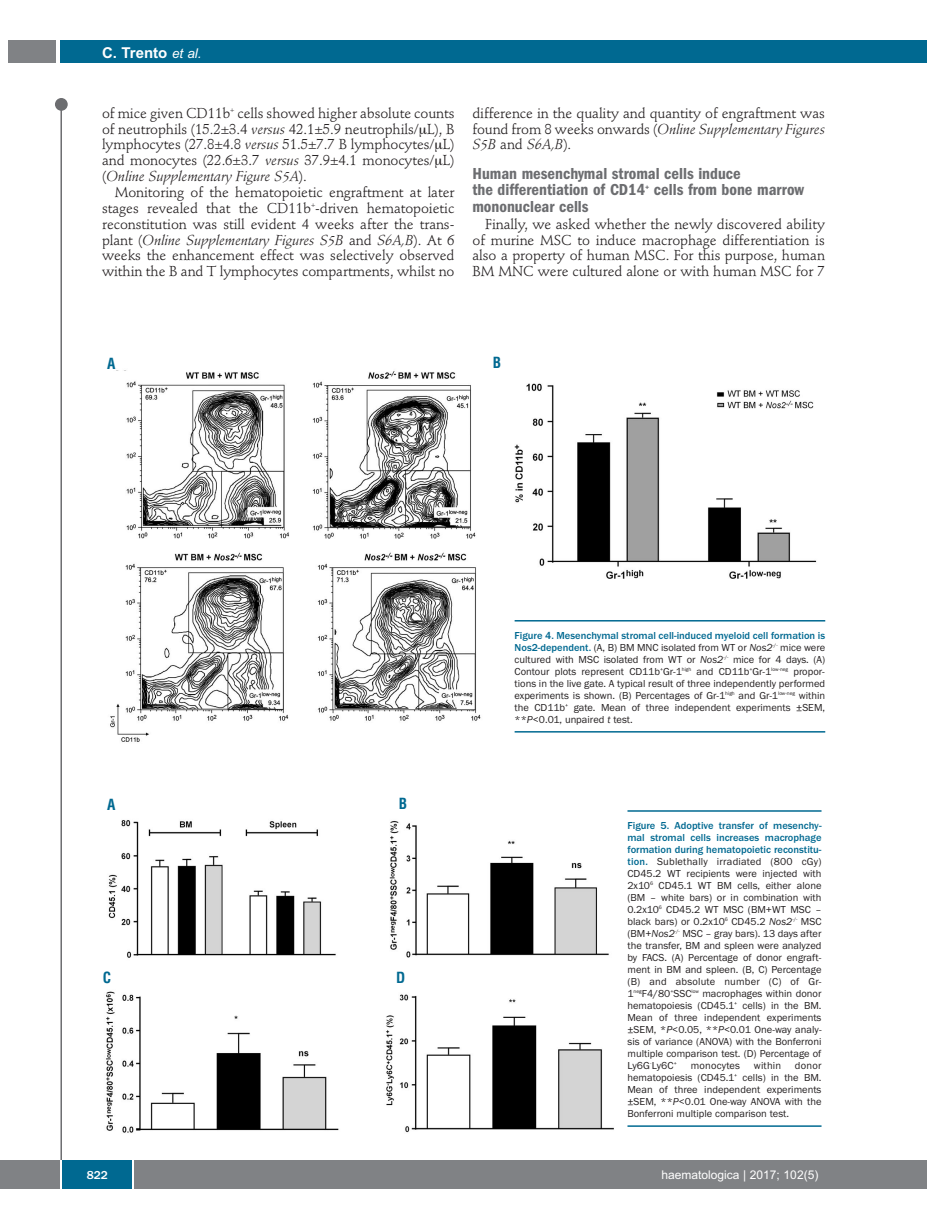
<style>
.page{position:relative;width:927px;height:1225px;background:#fff}
.page>*{position:absolute;margin:0;border:0;box-sizing:border-box;transform-origin:0 0}
.t1{font:600 condensed 16.5px/16.5px "Franklin Gothic";color:#6c6d70}
.t2{font:700 15px "Arial";color:#fff}
.t3{font:700 condensed 15px "Helvetica";color:#006991}
.t4{font:14.25px/15.9px "Stempel Schneidler";letter-spacing:-.005em;color:#231f20;text-align:justify}
.t5{font:12px "Arial";color:#fff}
.t6{font:500 12px "Franklin Gothic";color:#fff}
.t7{font:10.5px/12px "Franklin Gothic";color:#231f20;text-align:justify}
.t8{font:10.5px "Franklin Gothic";letter-spacing:.02em;color:#231f20}
.s1{font-weight:400;font-style:italic;font-size:13.5px}
.s2{font-style:italic}
.s3{font-weight:500;color:#006991}
</style>
<div class="page">
<div style="left:911px;top:40px;width:16px;height:22px;background:#006991"></div>
<div style="left:910px;top:1160px;width:17px;height:28px;background:#808285"></div>
<div style="left:55px;top:98px;width:13px;height:13px;background:#6c6d70;border-radius:50%"></div>
<hr style="left:60px;top:101px;width:2px;height:1061px;background:#6c6d70">
<div style="left:60px;top:40px;width:852px;height:22px;background:#006991"></div>
<div style="left:9px;top:40px;width:47px;height:22px;background:#808285"></div>
<div style="left:0;top:1160px;width:911px;height:28px;background:#808285"></div>
<div style="left:62px;top:1160px;width:71px;height:28px;background:#006991"></div>
<hr style="left:60px;top:1160px;width:2px;height:28px;background:#fff">
<svg style="left:133px;top:1160px;width:1px;height:28px"></svg>
<img style="left:110px;top:370px;width:715px;height:372px">
<img style="left:106px;top:820px;width:508px;height:313px">
<hr style="left:515px;top:620px;width:310px;height:1px;background:#006991">
<hr style="left:515px;top:731px;width:310px;height:1px;background:#006991">
<hr style="left:627px;top:810px;width:194px;height:1px;background:#006991">
<hr style="left:627px;top:1125px;width:194px;height:1px;background:#006991">
<h2 class="t2" style="left:102px;top:44px;width:101px">C. Trento <span class="s1">et al.</span></h2>
<p class="t4" style="left:102px;top:106px;width:354px">of mice given CD11b<sup>+</sup> cells showed higher absolute counts of neutrophils (15.2±3.4 <span class="s2">versus</span> 42.1±5.9 neutrophils/ L), B lymphocytes (27.8±4.8 <span class="s2">versus</span> 51.5±7.7 B lymphocytes/ L) and monocytes (22.6±3.7 <span class="s2">versus</span> 37.9±4.1 monocytes/ L) (<span class="s2">Online Supplementary Figure S5A</span>).</p>
<p class="t4" style="left:102px;top:185px;width:354px;text-indent:13px">Monitoring of the hematopoietic engraftment at later stages revealed that the CD11b<sup>+</sup>-driven hematopoietic reconstitution was still evident 4 weeks after the trans&shy;plant (<span class="s2">Online Supplementary Figures S5B</span> and <span class="s2">S6A,B</span>). At 6 weeks the enhancement effect was selectively observed within the B and T lymphocytes compartments, whilst no</p>
<h3 class="t4" style="left:472px;top:106px;width:354px">difference in the quality and quantity of engraftment was found from 8 weeks onwards (<span class="s2">Online Supplementary Figures S5B</span> and <span class="s2">S6A,B</span>).</h3>
<h1 class="t1" style="left:472px;top:166px;width:333px">Human mesenchymal stromal cells induce<br>the differentiation of CD14<sup>+</sup> cells from bone marrow mononuclear cells</h1>
<h3 class="t4" style="left:472px;top:217px;width:354px;text-indent:13px">Finally, we asked whether the newly discovered ability of murine MSC to induce macrophage differentiation is also a property of human MSC. For this purpose, human BM MNC were cultured alone or with human MSC for 7</h3>
<h2 class="t3" style="left:107px;top:355px;width:10px">A</h2>
<h2 class="t3" style="left:493px;top:354px;width:10px">B</h2>
<h2 class="t3" style="left:107px;top:796px;width:10px">A</h2>
<h2 class="t3" style="left:399px;top:795px;width:10px">B</h2>
<h2 class="t3" style="left:103px;top:969px;width:10px">C</h2>
<h2 class="t3" style="left:396px;top:969px;width:11px">D</h2>
<p class="t7" style="left:515px;top:629px;width:312px"><span class="s3">Figure 4. Mesenchymal stromal cell-induced myeloid cell formation is Nos2-dependent.</span> (A, B) BM MNC isolated from WT or <span class="s2">Nos2</span><sup>-/-</sup> mice were cultured with MSC isolated from WT or <span class="s2">Nos2</span><sup>-/-</sup> mice for 4 days. (A)<br>Contour plots represent CD11b<sup>+</sup>Gr-1<sup>high</sup> and CD11b<sup>+</sup>Gr-1<sup>low-neg</sup> propor&shy;tions in the live gate. A typical result of three independently performed experiments is shown. (B) Percentages of Gr-1<sup>high</sup> and Gr-1<sup>low-neg</sup> within the CD11b<sup>+</sup> gate. Mean of three independent experiments ±SEM, **<span class="s2">P</span>&lt;0.01, unpaired <span class="s2">t</span> test.</p>
<p class="t7" style="left:627px;top:819px;width:196px"><span class="s3">Figure 5. Adoptive transfer of mesenchy&shy;mal stromal cells increases macrophage formation during hematopoietic reconstitu&shy;tion.</span> Sublethally irradiated (800 cGy)<br>CD45.2 WT recipients were injected with 2x10<sup>6</sup> CD45.1 WT BM cells, either alone (BM – white bars) or in combination with 0.2x10<sup>6</sup> CD45.2 WT MSC (BM+WT MSC – black bars) or 0.2x10<sup>6</sup> CD45.2 <span class="s2">Nos2</span><sup>-/-</sup> MSC (BM+<span class="s2">Nos2</span><sup>-/-</sup> MSC – gray bars). 13 days after the transfer, BM and spleen were analyzed by FACS. (A) Percentage of donor engraft&shy;ment in BM and spleen. (B, C) Percentage (B) and absolute number (C) of Gr-1<sup>neg</sup>F4/80<sup>+</sup>SSC<sup>low</sup> macrophages within donor hematopoiesis (CD45.1<sup>+</sup> cells) in the BM.<br>Mean of three independent experiments ±SEM, *<span class="s2">P</span>&lt;0.05, **<span class="s2">P</span>&lt;0.01 One-way analy&shy;sis of variance (ANOVA) with the Bonferroni multiple comparison test. (D) Percentage of Ly6G<sup>-</sup>Ly6C<sup>+</sup></p>
<p class="t7" style="left:627px;top:1059px;width:195px;text-indent:167px">donor hematopoiesis (CD45.1<sup>+</sup> cells) in the BM.<br>Mean of three independent experiments ±SEM, **<span class="s2">P</span>&lt;0.01 One-way ANOVA with the Bonferroni multiple comparison test.</p>
<p class="t8" style="left:691px;top:1059px;width:51px">monocytes</p>
<p class="t7" style="left:754px;top:1059px;width:29px">within</p>
<p class="t6" style="left:87px;top:1167px;width:23px">822</p>
<p class="t5" style="left:661px;top:1167px;width:158px">haematologica | 2017; 102(5)</p>
</div>
